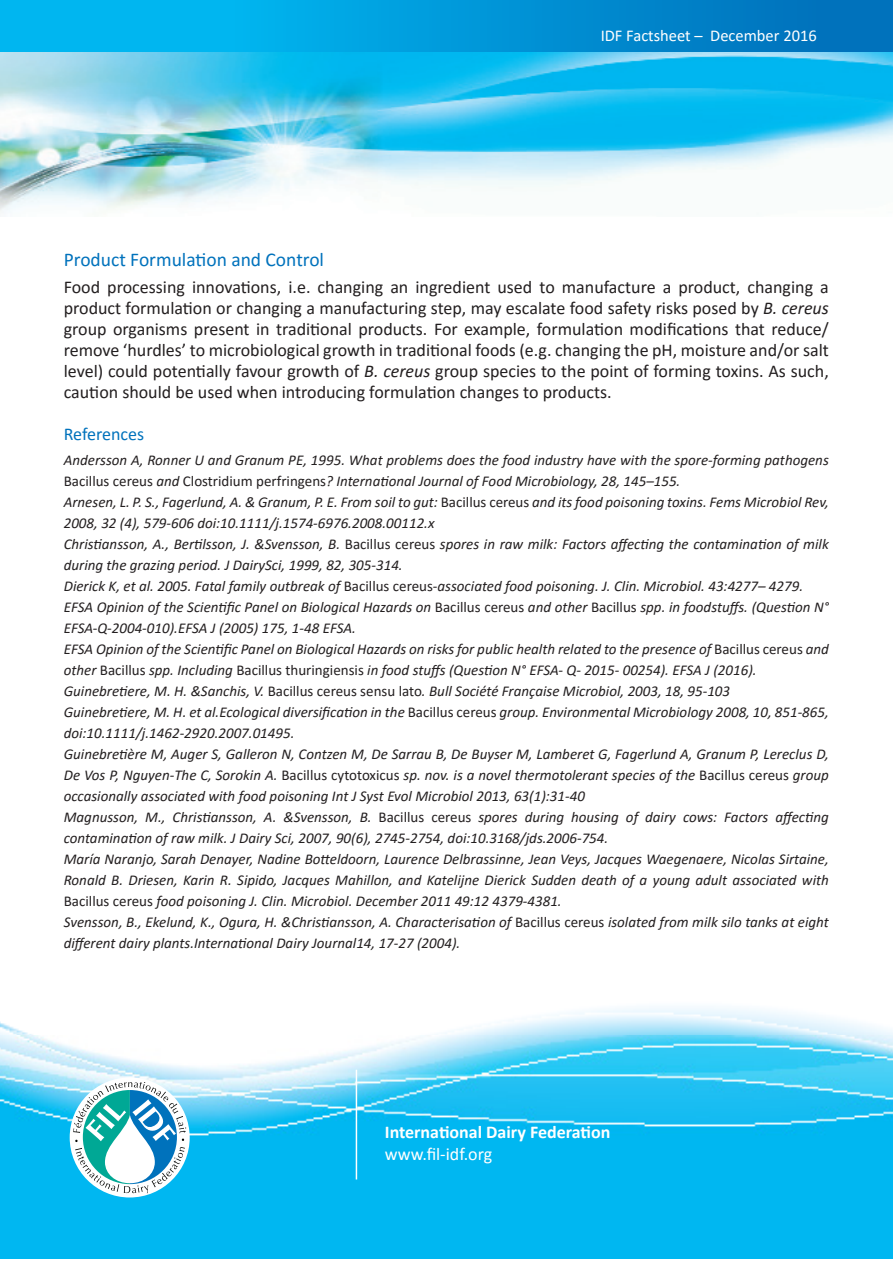
<style>
.page{position:relative;width:893px;height:1263px;background:#fff}
.page>*{position:absolute;margin:0;border:0;box-sizing:border-box;transform-origin:0 0}
.testo_finale{font:19.5px "Calibri";color:#0072bc}
.testo_finale-2{font:18px/21px "Calibri";color:#231f20;text-align:justify}
.t1{font:700 18px "Calibri";color:#fff}
.t2{font:18px "Calibri";color:#fff}
._1_titolo{font:18px "Calibri";color:#0072bc}
.t3{font:16.5px "Calibri";color:#fff}
.Paragraph_Style_1{font:italic 15px/21px "Calibri";color:#231f20}
.testo_finale-3{font:italic 15px/21px "Calibri";color:#231f20}
.s1{font-style:italic}
.s2{font-style:normal}
</style>
<div class="page">
<img style="left:0;top:51px;width:893px;height:162px">
<div style="left:0;top:0;width:893px;height:51px;background:linear-gradient(to right,#00c4fa,#006fba)"></div>
<img style="left:0;top:1007px;width:893px;height:251px">
<div style="left:70px;top:1077px;width:120px;height:120px;background:#fff;border-radius:50%"></div>
<svg style="left:73px;top:1082px;width:113px;height:111px"></svg>
<hr style="left:356px;top:1070px;width:1px;height:109px;background:#fff">
<p class="t3" style="left:601px;top:24px;width:218px">IDF Factsheet – December 2016</p>
<p class="testo_finale" style="left:64px;top:246px;width:262px">Product Formulation and Control</p>
<p class="testo_finale-2" style="left:64px;top:276px;width:767px">Food processing innovations, i.e. changing an ingredient used to manufacture a product, changing a product formulation or changing a manufacturing step, may escalate food safety risks posed by <span class="s1">B. cereus </span>group organisms present in traditional products. For example, formulation modifications that reduce/ remove ‘hurdles’ to microbiological growth in traditional foods (e.g. changing the pH, moisture and/or salt level) could potentially favour growth of <span class="s1">B. cereus</span> group species to the point of forming toxins. As such, caution should be used when introducing formulation changes to products.</p>
<p class="_1_titolo" style="left:64px;top:421px;width:82px">References</p>
<p class="Paragraph_Style_1" style="left:64px;top:449px;width:766px">Andersson A, Ronner U and Granum PE, 1995. What problems does the food industry have with the spore-forming pathogens<br><span class="s2">Bacillus cereus</span> and <span class="s2">Clostridium perfringens</span>? International Journal of Food Microbiology, 28, 145–155.</p>
<p class="Paragraph_Style_1" style="left:64px;top:491px;width:767px">Arnesen, L. P. S., Fagerlund, A. &amp; Granum, P. E. From soil to gut: <span class="s2">Bacillus cereus</span> and its food poisoning toxins. Fems Microbiol Rev,<br>2008, 32 (4), 579-606 doi:10.1111/j.1574-6976.2008.00112.x</p>
<p class="Paragraph_Style_1" style="left:64px;top:533px;width:766px">Christiansson, A., Bertilsson, J. &amp;Svensson, B. <span class="s2">Bacillus cereus</span> spores in raw milk: Factors affecting the contamination of milk during the grazing period. J DairySci, 1999, 82, 305-314.</p>
<p class="Paragraph_Style_1" style="left:64px;top:575px;width:741px">Dierick K, et al. 2005. Fatal family outbreak of <span class="s2">Bacillus cereus</span>-associated food poisoning. J. Clin. Microbiol. 43:4277– 4279.</p>
<p class="Paragraph_Style_1" style="left:64px;top:596px;width:767px">EFSA Opinion of the Scientific Panel on Biological Hazards on <span class="s2">Bacillus cereus</span> and other <span class="s2">Bacillus</span> spp. in foodstuffs. (Question N°<br>EFSA-Q-2004-010).EFSA J (2005) 175, 1-48 EFSA.</p>
<p class="Paragraph_Style_1" style="left:64px;top:638px;width:766px">EFSA Opinion of the Scientific Panel on Biological Hazards on risks for public health related to the presence of <span class="s2">Bacillus cereus</span> and other <span class="s2">Bacillus</span> spp. Including <span class="s2">Bacillus thuringiensis</span> in food stuffs (Question N° EFSA- Q- 2015- 00254). EFSA J (2016).</p>
<p class="Paragraph_Style_1" style="left:64px;top:680px;width:668px">Guinebretiere, M. H. &amp;Sanchis, V. <span class="s2">Bacillus cereus sensu lato</span>. Bull Société Française Microbiol, 2003, 18, 95-103</p>
<p class="Paragraph_Style_1" style="left:64px;top:701px;width:767px">Guinebretiere, M. H. et al.Ecological diversification in the <span class="s2">Bacillus cereus</span> group. Environmental Microbiology 2008, 10, 851-865, doi:10.1111/j.1462-2920.2007.01495.</p>
<p class="Paragraph_Style_1" style="left:64px;top:743px;width:767px;text-align:justify">Guinebretière M, Auger S, Galleron N, Contzen M, De Sarrau B, De Buyser M, Lamberet G, Fagerlund A, Granum P, Lereclus D, De Vos P, Nguyen-The C, Sorokin A. <span class="s2">Bacillus cytotoxicus</span> sp. nov. is a novel thermotolerant species of the <span class="s2">Bacillus cereus</span> group occasionally associated with food poisoning Int J Syst Evol Microbiol 2013, 63(1):31-40</p>
<p class="testo_finale-3" style="left:64px;top:806px;width:766px">Magnusson, M., Christiansson, A. &amp;Svensson, B. <span class="s2">Bacillus cereus</span> spores during housing of dairy cows: Factors affecting contamination of raw milk. J Dairy Sci, 2007, 90(6), 2745-2754, doi:10.3168/jds.2006-754.</p>
<p class="testo_finale-3" style="left:64px;top:848px;width:766px;text-align:justify">María Naranjo, Sarah Denayer, Nadine Botteldoorn, Laurence Delbrassinne, Jean Veys, Jacques Waegenaere, Nicolas Sirtaine, Ronald B. Driesen, Karin R. Sipido, Jacques Mahillon, and Katelijne Dierick Sudden death of a young adult associated with <span class="s2">Bacillus cereus</span> food poisoning J. Clin. Microbiol. December 2011 49:12 4379-4381.</p>
<p class="testo_finale-3" style="left:64px;top:911px;width:766px">Svensson, B., Ekelund, K., Ogura, H. &amp;Christiansson, A. Characterisation of <span class="s2">Bacillus cereus</span> isolated from milk silo tanks at eight different dairy plants.International Dairy Journal14, 17-27 (2004).</p>
<p class="t1" style="left:370px;top:1114px;width:113px">www.fil-idf.org</p>
<p class="t1" style="left:385px;top:1119px;width:227px">International Dairy Federation</p>
<p class="t2" style="left:385px;top:1141px;width:109px">www.fil-idf.org</p>
</div>
